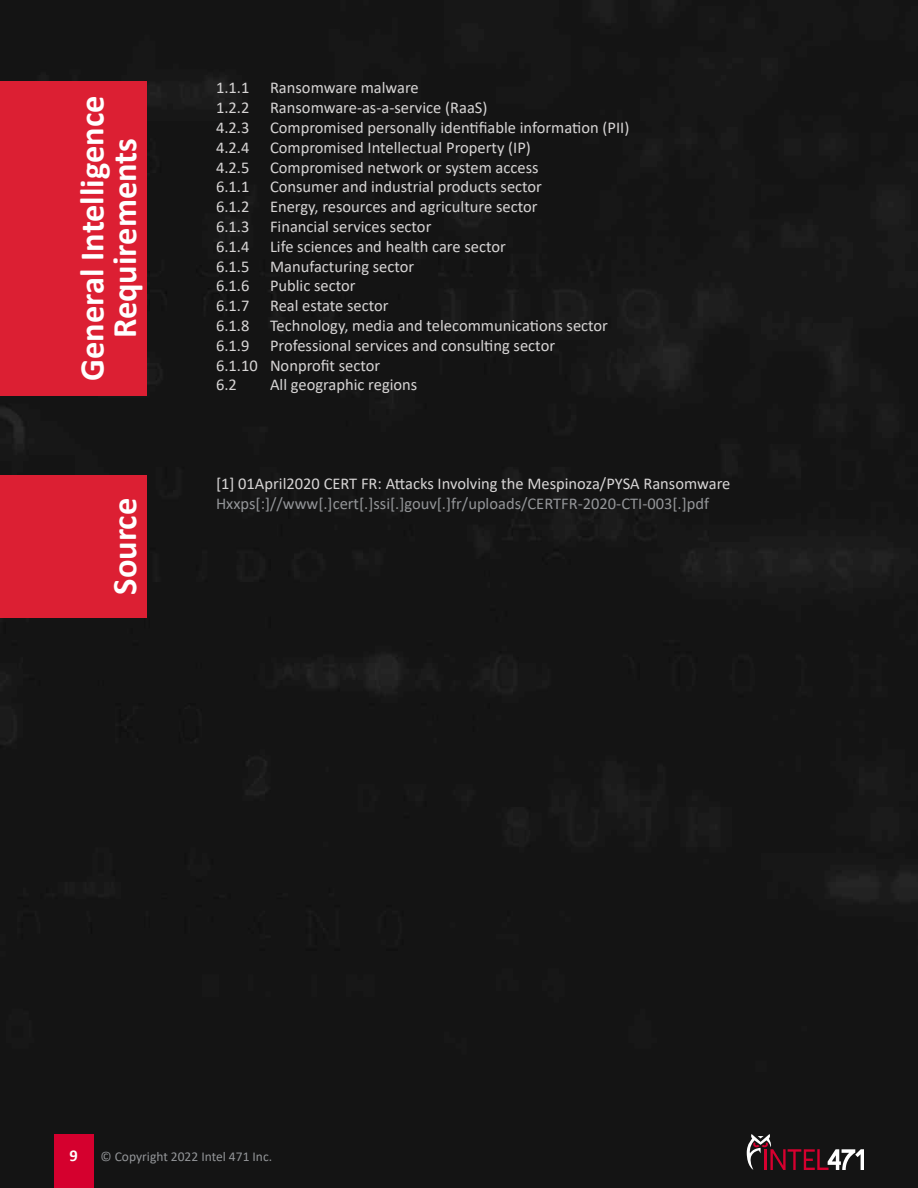
<style>
.page{position:relative;width:918px;height:1188px;background:#141414}
.page>*{position:absolute;margin:0;border:0;box-sizing:border-box;transform-origin:0 0}
.t1{font:700 34.5px "Calibri";color:#fff}
.t2{font:16.5px "Calibri";color:#d7d5d5}
.t3{font:16.5px "Calibri";color:#939598}
.t4{font:700 16.5px "Calibri";color:#fff}
.t5{font:13.5px "Calibri";color:#939598}
</style>
<div class="page">
<div style="left:54px;top:1134px;width:39px;height:54px;background:#d5002e"></div>
<svg style="left:747px;top:1134px;width:117px;height:36px;background:#493036"></svg>
<div style="left:0;top:81px;width:146px;height:314px;background:#dc1f33"></div>
<div style="left:0;top:475px;width:146px;height:143px;background:#dc1f33"></div>
<p class="t1" style="left:68px;top:381px;width:287px;rotate:-90deg">General Intelligence</p>
<p class="t1" style="left:100px;top:338px;width:202px;rotate:-90deg">Requirements</p>
<p class="t1" style="left:100px;top:595px;width:98px;rotate:-90deg">Source</p>
<p class="t2" style="left:216px;top:76px;width:204px">1.1.1 Ransomware malware</p>
<p class="t2" style="left:216px;top:96px;width:273px">1.2.2 Ransomware-as-a-service (RaaS)</p>
<p class="t2" style="left:216px;top:116px;width:415px">4.2.3 Compromised personally identifiable information (PII)</p>
<p class="t2" style="left:216px;top:136px;width:316px">4.2.4 Compromised Intellectual Property (IP)</p>
<p class="t2" style="left:216px;top:156px;width:324px">4.2.5 Compromised network or system access</p>
<p class="t2" style="left:216px;top:175px;width:328px">6.1.1 Consumer and industrial products sector</p>
<p class="t2" style="left:216px;top:195px;width:323px">6.1.2 Energy, resources and agriculture sector</p>
<p class="t2" style="left:216px;top:215px;width:217px">6.1.3 Financial services sector</p>
<p class="t2" style="left:216px;top:235px;width:291px">6.1.4 Life sciences and health care sector</p>
<p class="t2" style="left:216px;top:255px;width:200px">6.1.5 Manufacturing sector</p>
<p class="t2" style="left:216px;top:274px;width:141px">6.1.6 Public sector</p>
<p class="t2" style="left:216px;top:294px;width:174px">6.1.7 Real estate sector</p>
<p class="t2" style="left:216px;top:314px;width:394px">6.1.8 Technology, media and telecommunications sector</p>
<p class="t2" style="left:216px;top:334px;width:341px">6.1.9 Professional services and consulting sector</p>
<p class="t2" style="left:216px;top:354px;width:166px">6.1.10 Nonprofit sector</p>
<p class="t2" style="left:216px;top:373px;width:22px">6.2</p>
<p class="t2" style="left:270px;top:373px;width:149px">All geographic regions</p>
<p class="t2" style="left:216px;top:472px;width:516px">[1] 01April2020 CERT FR: Attacks Involving the Mespinoza/PYSA Ransomware</p>
<p class="t3" style="left:216px;top:492px;width:495px">Hxxps[:]//www[.]cert[.]ssi[.]gouv[.]fr/uploads/CERTFR-2020-CTI-003[.]pdf</p>
<p class="t4" style="left:70px;top:1144px;width:10px">9</p>
<p class="t5" style="left:100px;top:1147px;width:173px">© Copyright 2022 Intel 471 Inc.</p>
</div>
